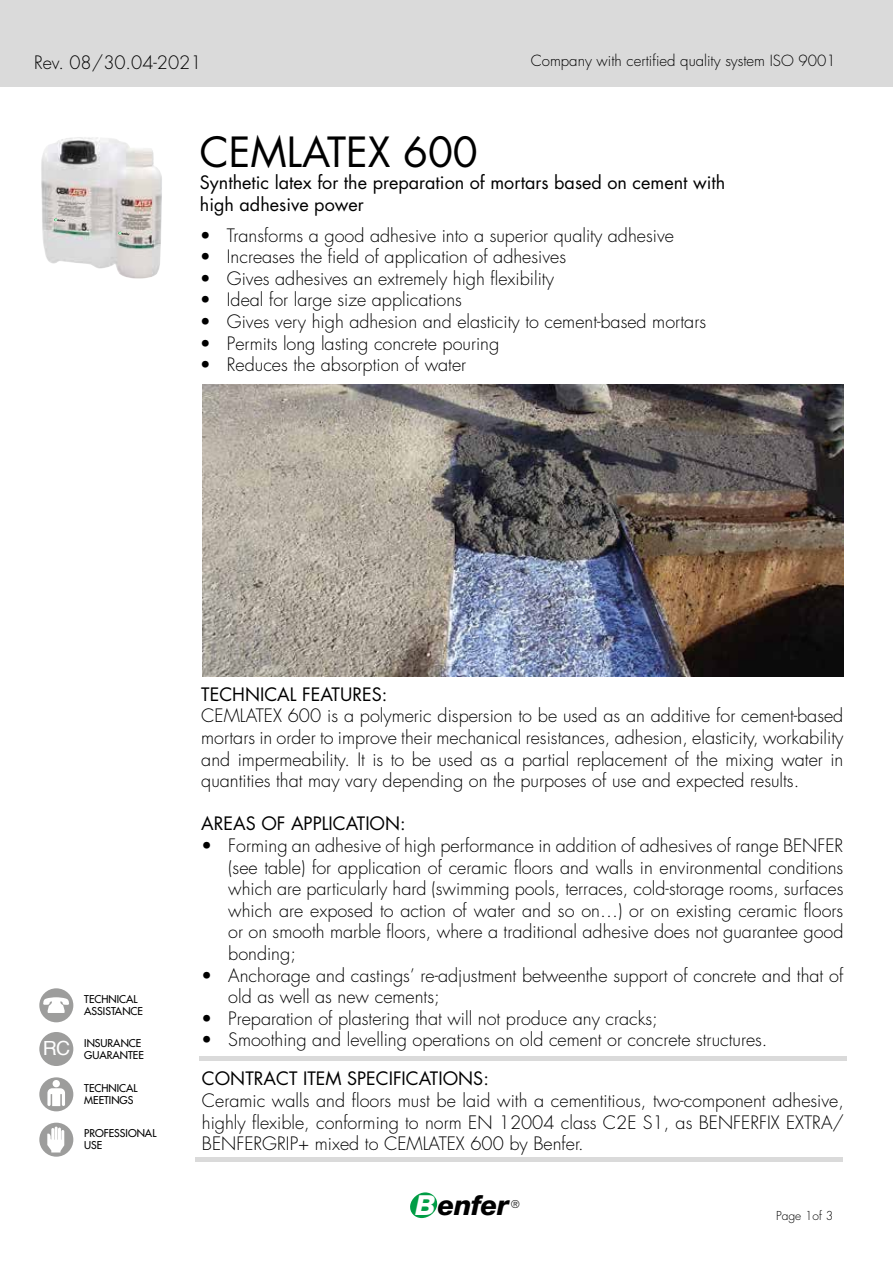
<style>
.page{position:relative;width:893px;height:1263px;background:#fff}
.page>*{position:absolute;margin:0;border:0;box-sizing:border-box;transform-origin:0 0}
.t1{font:40.5px "Futura CE";color:#000}
.t2{font:italic 800 27.6px "Helvetica Neue";letter-spacing:-.02em;color:#000}
.t3{font:300 18px/21.6px "Futura";color:#000;text-align:justify}
.t4{font:18px/21.6px "Futura CE";color:#000}
.t5{font:300 15px "Futura";color:#000}
.t6{font:300 12px "Futura";color:#000}
.t7{font:10.5px/12px "Futura";color:#000}
.t8{font:300 10.5px "Futura";color:#000}
.s1{color:#fff}
</style>
<div class="page">
<div style="left:0;top:0;width:893px;height:87px;background:#dadada"></div>
<svg style="left:410px;top:1192px;width:28px;height:26px"></svg>
<hr style="left:199px;top:1056px;width:648px;height:4px;background:#dadada">
<hr style="left:196px;top:1158px;width:647px;height:4px;background:#dadada">
<img style="left:41px;top:137px;width:121px;height:142px">
<svg style="left:76px;top:196px;width:10px;height:6px"></svg>
<svg style="left:53px;top:217px;width:14px;height:7px"></svg>
<svg style="left:118px;top:230px;width:13px;height:7px"></svg>
<img style="left:202px;top:385px;width:641px;height:291px">
<div style="left:39px;top:988px;width:34px;height:34px;background:#9d9d9c;border-radius:50%"></div>
<svg style="left:43px;top:997px;width:26px;height:16px"></svg>
<div style="left:39px;top:1077px;width:34px;height:34px;background:#9d9d9c;border-radius:50%"></div>
<div style="left:53px;top:1080px;width:7px;height:7px;background:#fff;border-radius:50%"></div>
<svg style="left:47px;top:1088px;width:18px;height:18px"></svg>
<div style="left:39px;top:1123px;width:34px;height:34px;background:#9d9d9c;border-radius:50%"></div>
<svg style="left:47px;top:1126px;width:17px;height:26px"></svg>
<div style="left:39px;top:1032px;width:34px;height:34px;background:#9d9d9c;border-radius:50%"></div>
<p class="t3" style="left:34px;top:52px;width:169px">Rev. 08/30.04-2021</p>
<p class="t5" style="left:531px;top:51px;width:307px">Company with certified quality system ISO 9001</p>
<h1 class="t1" style="left:200px;top:127px;width:280px">CEMLATEX 600</h1>
<p class="t4" style="left:200px;top:172px;width:527px">Synthetic latex for the preparation of mortars based on cement with high adhesive power</p>
<p class="t3" style="left:200px;top:225px;width:476px">• Transforms a good adhesive into a superior quality adhesive</p>
<p class="t3" style="left:200px;top:246px;width:368px">• Increases the field of application of adhesives</p>
<p class="t3" style="left:200px;top:268px;width:356px">• Gives adhesives an extremely high flexibility</p>
<p class="t3" style="left:200px;top:290px;width:264px">• Ideal for large size applications</p>
<p class="t3" style="left:200px;top:311px;width:508px">• Gives very high adhesion and elasticity to cement-based mortars</p>
<p class="t3" style="left:200px;top:333px;width:301px">• Permits long lasting concrete pouring</p>
<p class="t3" style="left:200px;top:354px;width:268px">• Reduces the absorption of water</p>
<p class="t7" style="left:84px;top:993px;width:60px">TECHNICAL<br>ASSISTANCE</p>
<p class="t7" style="left:43px;top:1037px;width:102px;text-align:right">INSURANCE<br><sup>RC</sup> GUARANTEE</p>
<p class="t7" style="left:84px;top:1082px;width:55px">TECHNICAL<br>MEETINGS</p>
<p class="t7" style="left:84px;top:1127px;width:74px">PROFESSIONAL<br>USE</p>
<p class="t4" style="left:201px;top:683px;width:188px">TECHNICAL FEATURES:</p>
<p class="t3" style="left:201px;top:705px;width:644px">CEMLATEX 600 is a polymeric dispersion to be used as an additive for cement-based mortars in order to improve their mechanical resistances, adhesion, elasticity, workability and impermeability. It is to be used as a partial replacement of the mixing water in quantities that may vary depending on the purposes of use and expected results.</p>
<p class="t4" style="left:201px;top:813px;width:206px">AREAS OF APPLICATION:</p>
<p class="t3" style="left:228px;top:835px;width:617px;text-indent:-27px">• Forming an adhesive of high performance in addition of adhesives of range BENFER (see table) for application of ceramic floors and walls in environmental conditions which are particularly hard (swimming pools, terraces, cold-storage rooms, surfaces which are exposed to action of water and so on…) or on existing ceramic floors or on smooth marble floors, where a traditional adhesive does not guarantee good bonding;</p>
<p class="t3" style="left:228px;top:965px;width:617px;text-indent:-27px">• Anchorage and castings’ re-adjustment betweenthe support of concrete and that of old as well as new cements;</p>
<p class="t3" style="left:201px;top:1008px;width:458px">• Preparation of plastering that will not produce any cracks;</p>
<p class="t3" style="left:201px;top:1029px;width:568px">• Smoothing and levelling operations on old cement or concrete structures.</p>
<p class="t4" style="left:202px;top:1068px;width:288px">CONTRACT ITEM SPECIFICATIONS:</p>
<p class="t3" style="left:202px;top:1090px;width:644px">Ceramic walls and floors must be laid with a cementitious, two-component adhesive, highly flexible, conforming to norm EN 12004 class C2E S1, as BENFERFIX EXTRA/ BENFERGRIP+ mixed to CEMLATEX 600 by Benfer.</p>
<h2 class="t2" style="left:416px;top:1189px;width:95px"><span class="s1">B</span>enfer</h2>
<p class="t8" style="left:511px;top:1198px;width:10px">®</p>
<p class="t6" style="left:776px;top:1208px;width:59px">Page 1of 3</p>
</div>
